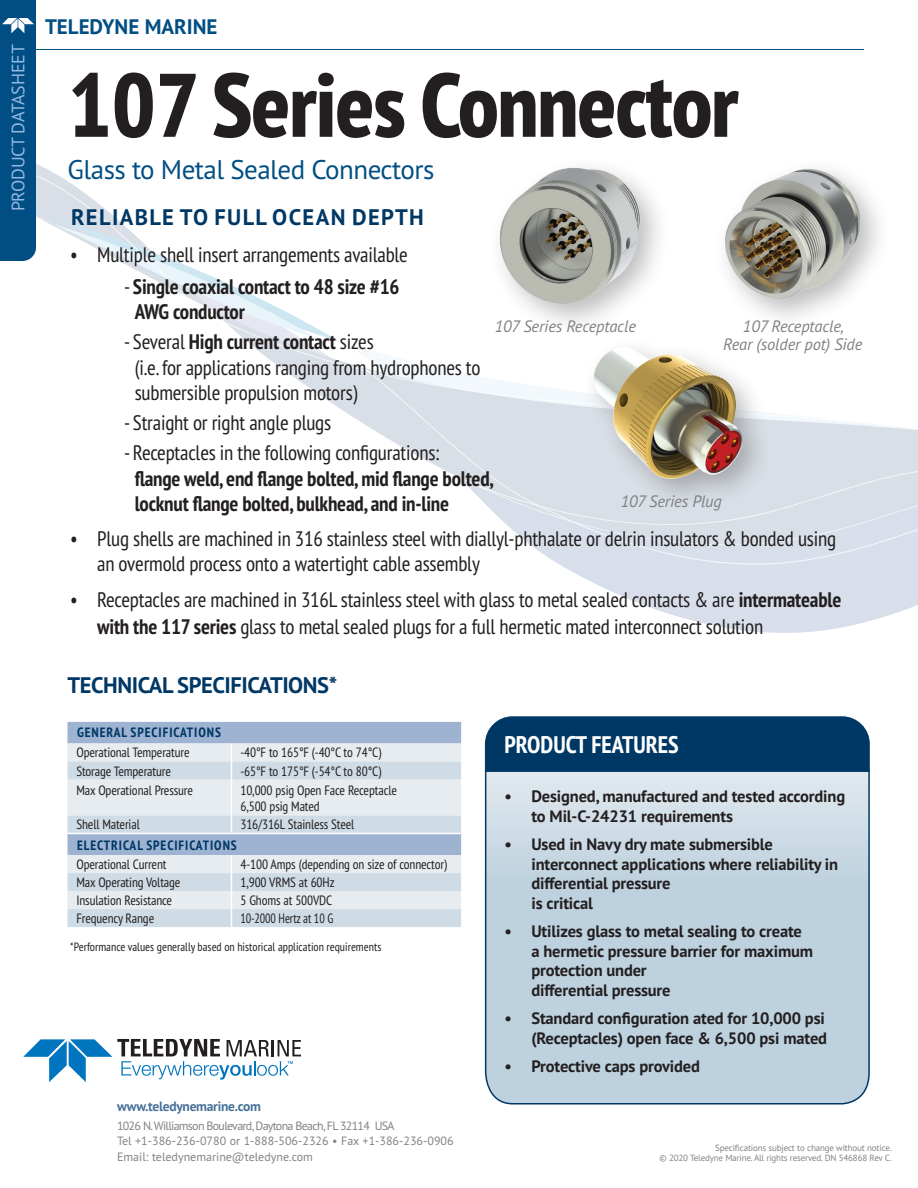
<style>
.page{position:relative;width:918px;height:1188px;background:#fff}
.page>*{position:absolute;margin:0;border:0;box-sizing:border-box;transform-origin:0 0}
.front_product_name{font:800 condensed 90px "PT Sans Pro";letter-spacing:-.01em;color:#231f20}
.front_product_subhea{font:27px "PT Sans Pro";letter-spacing:-.02em;color:#004e83}
.features_head{font:700 condensed 24px "PT Sans Pro";color:#fff}
.front_product_name-2{font:700 22.5px "PT Sans Pro";letter-spacing:-.02em;color:#003865}
.body_text{font:700 22.5px "PT Sans Pro";letter-spacing:.06em;color:#003865}
.t1{font:condensed 21px/25.5px "PT Sans Pro";letter-spacing:-.01em;color:#231f20}
.t2{font:700 condensed 21px "PT Sans Pro";letter-spacing:-.01em;color:#231f20}
.t3{font:700 21px "PT Sans Pro";color:#004e83}
.t4{font:18px "PT Sans Pro";letter-spacing:-.01em;color:#95b9e2}
.t5{font:700 16.5px/19.5px "PT Sans Pro";letter-spacing:-.01em;color:#231f20}
.t6{font:italic 16.5px/18px "PT Sans Pro";letter-spacing:-.01em;color:#808285;text-align:center}
.tech_specs_body{font:condensed 13.5px "PT Sans Pro";letter-spacing:-.01em;color:#231f20}
.tech_specs_body-2{font:700 condensed 13.5px "PT Sans Pro";letter-spacing:.07em;color:#003865}
.address{font:700 13.5px "PT Sans Pro";letter-spacing:-.02em;color:#467199}
.tech_specs_body-3{font:condensed 13.5px "PT Sans Pro";letter-spacing:-.01em;color:#231f20;scale:.9 1}
.address-2{font:12px/15.8px "PT Sans Pro";color:#808285}
.t7{font:condensed 12px "PT Sans Pro";color:#231f20}
.copyright{font:9px/10.5px "PT Sans Pro";letter-spacing:-.02em;color:#808285;text-align:right}
.s1{font-weight:400}
.s2{font-weight:700}
</style>
<div class="page">
<svg style="left:562px;top:566px;width:356px;height:67px;fill:#d8dfeb"></svg>
<svg style="left:248px;top:342px;width:70px;height:52px"></svg>
<svg style="left:318px;top:343px;width:600px;height:223px;fill:#d9dfeb"></svg>
<svg style="left:0;top:0;width:340px;height:342px"></svg>
<hr style="left:36px;top:49px;width:828px;height:1px;background:#004e83">
<svg style="left:23px;top:1039px;width:278px;height:43px"></svg>
<div style="left:68px;top:722px;width:393px;height:21px;background:#9db3d1"></div>
<div style="left:68px;top:743px;width:393px;height:18px;background:#e6ecf0"></div>
<svg style="left:68px;top:761px;width:393px;height:166px;background:#d3dee7"></svg>
<svg style="left:231px;top:743px;width:1px;height:36px"></svg>
<hr style="left:231px;top:779px;width:1px;height:36px;background:#fff">
<svg style="left:231px;top:815px;width:1px;height:18px"></svg>
<hr style="left:68px;top:833px;width:163px;height:1px;background:#fff">
<hr style="left:231px;top:833px;width:230px;height:1px;background:#fff">
<svg style="left:231px;top:855px;width:1px;height:72px"></svg>
<svg style="left:484px;top:773px;width:386px;height:332px;background:#c1d3df"></svg>
<svg style="left:484px;top:716px;width:386px;height:57px;background:#093f6b"></svg>
<div style="left:487px;top:156px;width:185px;height:179px;background:#231f20;opacity:.3"></div>
<img style="left:487px;top:160px;width:185px;height:148px">
<img style="left:725px;top:168px;width:152px;height:145px">
<div style="left:582px;top:336px;width:192px;height:175px;background:#231f20;opacity:.3"></div>
<img style="left:586px;top:334px;width:186px;height:157px">
<p class="t4" style="left:7px;top:211px;width:169px;rotate:-90deg">PRODUCT DATASHEET</p>
<p class="t3" style="left:45px;top:13px;width:174px">TELEDYNE MARINE</p>
<p class="front_product_name" style="left:68px;top:46px;width:672px">107 Series Connector</p>
<p class="front_product_subhea" style="left:68px;top:152px;width:368px">Glass to Metal Sealed Connectors</p>
<p class="body_text" style="left:71px;top:202px;width:354px">RELIABLE TO FULL OCEAN DEPTH</p>
<p class="t1" style="left:70px;top:242px;width:339px">• Multiple shell insert arrangements available</p>
<p class="t2" style="left:124px;top:272px;width:277px"><span class="s1">-</span> Single coaxial contact to 48 size #16</p>
<p class="t2" style="left:135px;top:298px;width:112px">AWG conductor</p>
<p class="t2" style="left:124px;top:328px;width:251px"><span class="s1">- Several</span> High current contact <span class="s1">sizes</span></p>
<p class="t1" style="left:135px;top:354px;width:347px">(i.e. for applications ranging from hydrophones to submersible propulsion motors)</p>
<p class="t1" style="left:124px;top:410px;width:209px">- Straight or right angle plugs</p>
<p class="t1" style="left:124px;top:440px;width:317px">- Receptacles in the following configurations:</p>
<p class="t2" style="left:135px;top:464px;width:361px">flange weld, end flange bolted, mid flange bolted,</p>
<p class="t2" style="left:135px;top:490px;width:316px">locknut flange bolted, bulkhead, and in-line</p>
<p class="t1" style="left:97px;top:525px;width:741px;text-indent:-27px">• Plug shells are machined in 316 stainless steel with diallyl-phthalate or delrin insulators &amp; bonded using an overmold process onto a watertight cable assembly</p>
<p class="t1" style="left:97px;top:586px;width:746px;line-height:27px;text-indent:-27px">• Receptacles are machined in 316L stainless steel with glass to metal sealed contacts &amp; are <span class="s2">intermateable with the 117 series</span> glass to metal sealed plugs for a full hermetic mated interconnect solution</p>
<p class="t6" style="left:495px;top:317px;width:143px">107 Series Receptacle</p>
<p class="t6" style="left:723px;top:317px;width:141px">107 Receptacle,<br>Rear (solder pot) Side</p>
<p class="t6" style="left:621px;top:492px;width:103px">107 Series Plug</p>
<p class="front_product_name-2" style="left:68px;top:671px;width:271px">TECHNICAL SPECIFICATIONS*</p>
<p class="tech_specs_body-2" style="left:77px;top:724px;width:145px">GENERAL SPECIFICATIONS</p>
<p class="tech_specs_body" style="left:76px;top:744px;width:115px">Operational Temperature</p>
<p class="tech_specs_body" style="left:240px;top:744px;width:142px">-40°F to 165°F (-40°C to 74°C)</p>
<p class="tech_specs_body" style="left:76px;top:762px;width:96px">Storage Temperature</p>
<p class="tech_specs_body" style="left:240px;top:762px;width:142px">-65°F to 175°F (-54°C to 80°C)</p>
<p class="tech_specs_body" style="left:76px;top:781px;width:118px">Max Operational Pressure</p>
<p class="tech_specs_body" style="left:240px;top:781px;width:158px">10,000 psig Open Face Receptacle</p>
<p class="tech_specs_body" style="left:240px;top:797px;width:81px">6,500 psig Mated</p>
<p class="tech_specs_body" style="left:76px;top:816px;width:65px">Shell Material</p>
<p class="tech_specs_body" style="left:240px;top:816px;width:115px">316/316L Stainless Steel</p>
<p class="tech_specs_body-2" style="left:77px;top:836px;width:161px">ELECTRICAL SPECIFICATIONS</p>
<p class="tech_specs_body" style="left:76px;top:856px;width:92px">Operational Current</p>
<p class="tech_specs_body" style="left:240px;top:856px;width:208px">4-100 Amps (depending on size of connector)</p>
<p class="tech_specs_body" style="left:76px;top:874px;width:105px">Max Operating Voltage</p>
<p class="tech_specs_body" style="left:240px;top:874px;width:96px">1,900 VRMS at 60Hz</p>
<p class="tech_specs_body" style="left:76px;top:892px;width:97px">Insulation Resistance</p>
<p class="tech_specs_body" style="left:240px;top:892px;width:93px">5 Ghoms at 500VDC</p>
<p class="tech_specs_body" style="left:76px;top:910px;width:79px">Frequency Range</p>
<p class="tech_specs_body-3" style="left:240px;top:910px;width:105px">10-2000 Hertz at 10 G</p>
<p class="t7" style="left:70px;top:939px;width:313px">*Performance values generally based on historical application requirements</p>
<p class="address" style="left:117px;top:1097px;width:146px">www.teledynemarine.com</p>
<p class="address-2" style="left:117px;top:1117px;width:338px">1026 N. Williamson Boulevard, Daytona Beach, FL 32114 USA<br>Tel +1-386-236-0780 or 1-888-506-2326 • Fax +1-386-236-0906<br>Email: teledynemarine@teledyne.com</p>
<p class="features_head" style="left:504px;top:729px;width:176px">PRODUCT FEATURES</p>
<p class="t5" style="left:531px;top:787px;width:315px;text-indent:-27px">• Designed, manufactured and tested according to Mil-C-24231 requirements</p>
<p class="t5" style="left:531px;top:835px;width:308px;text-indent:-27px">• Used in Navy dry mate submersible interconnect applications where reliability in differential pressure<br>is critical</p>
<p class="t5" style="left:531px;top:922px;width:283px;text-indent:-27px">• Utilizes glass to metal sealing to create a hermetic pressure barrier for maximum protection under<br>differential pressure</p>
<p class="t5" style="left:504px;top:1009px;width:324px;text-align:right">• Standard configuration ated for 10,000 psi (Receptacles) open face &amp; 6,500 psi mated</p>
<p class="t5" style="left:504px;top:1057px;width:197px">• Protective caps provided</p>
<p class="copyright" style="left:660px;top:1142px;width:234px">Specifications subject to change without notice.<br>© 2020 Teledyne Marine. All rights reserved. DN 546868 Rev C.</p>
</div>
